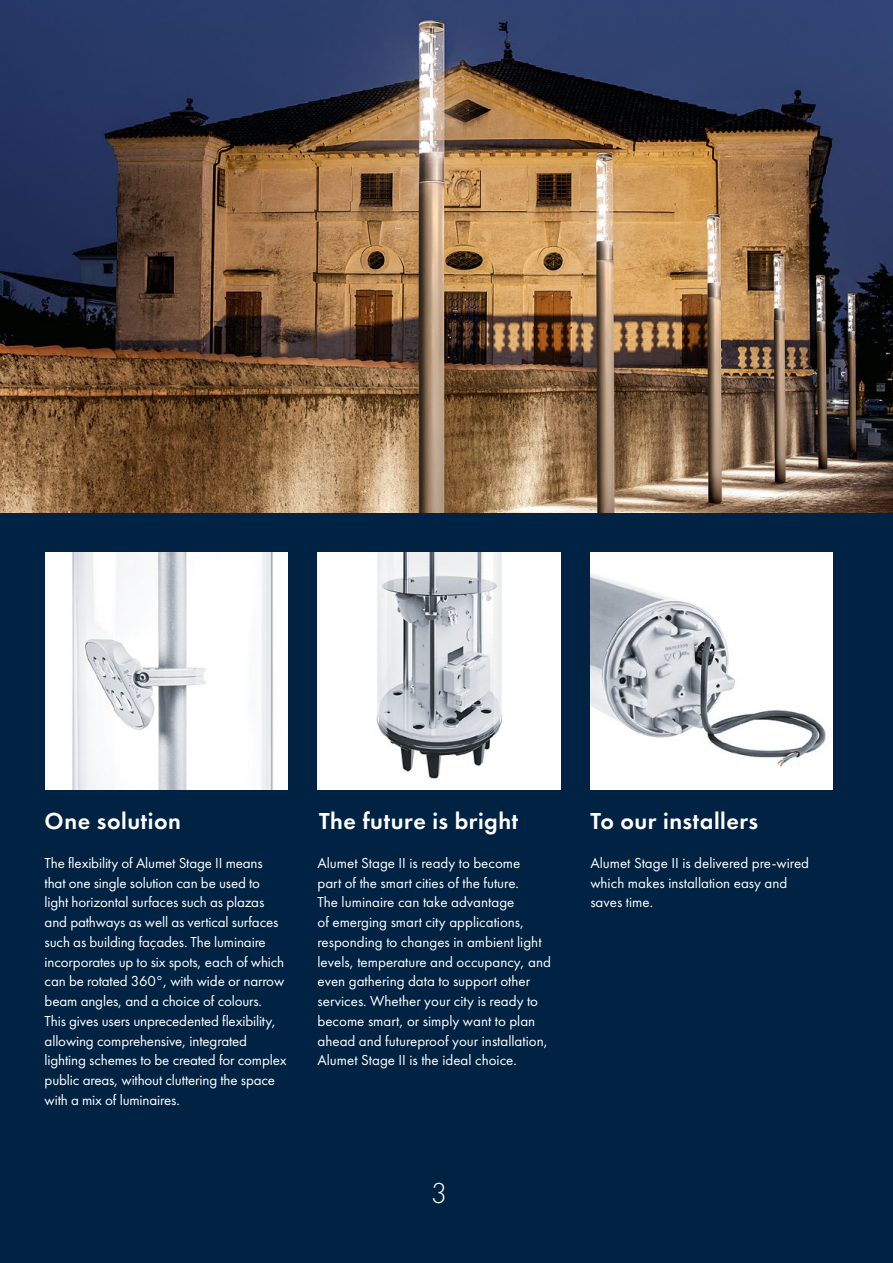
<style>
.page{position:relative;width:893px;height:1263px;background:#fff}
.page>*{position:absolute;margin:0;border:0;box-sizing:border-box;transform-origin:0 0}
.t1{font:30px "Futura PT Light";color:#fff}
.t2{font:24px "Futura PT Demi";letter-spacing:.02em;color:#fff}
.t3{font:15px/19.8px "Futura PT Book";letter-spacing:-.01em;color:#fff}
</style>
<div class="page">
<div style="left:0;top:493px;width:893px;height:770px;background:#002343"></div>
<img style="left:590px;top:552px;width:243px;height:237px">
<img style="left:0;top:0;width:893px;height:513px">
<img style="left:45px;top:552px;width:243px;height:237px">
<img style="left:317px;top:552px;width:244px;height:237px">
<h2 class="t2" style="left:45px;top:805px;width:138px">One solution</h2>
<h2 class="t2" style="left:319px;top:805px;width:201px">The future is bright</h2>
<h2 class="t2" style="left:590px;top:805px;width:169px">To our installers</h2>
<p class="t3" style="left:317px;top:853px;width:235px">Alumet Stage II is ready to become<br>part of the smart cities of the future.<br>The luminaire can take advantage<br>of emerging smart city applications, responding to changes in ambient light levels, temperature and occupancy, and even gathering data to support other services. Whether your city is ready to become smart, or simply want to plan ahead and futureproof your installation, Alumet Stage II is the ideal choice.</p>
<p class="t3" style="left:590px;top:853px;width:220px">Alumet Stage II is delivered pre-wired which makes installation easy and saves time.</p>
<p class="t3" style="left:45px;top:853px;width:244px">The flexibility of Alumet Stage II means that one single solution can be used to light horizontal surfaces such as plazas and pathways as well as vertical surfaces such as building façades. The luminaire incorporates up to six spots, each of which can be rotated 360°, with wide or narrow beam angles, and a choice of colours.<br>This gives users unprecedented flexibility, allowing comprehensive, integrated lighting schemes to be created for complex public areas, without cluttering the space with a mix of luminaires.</p>
<h1 class="t1" style="left:431px;top:1176px;width:18px">3</h1>
</div>
